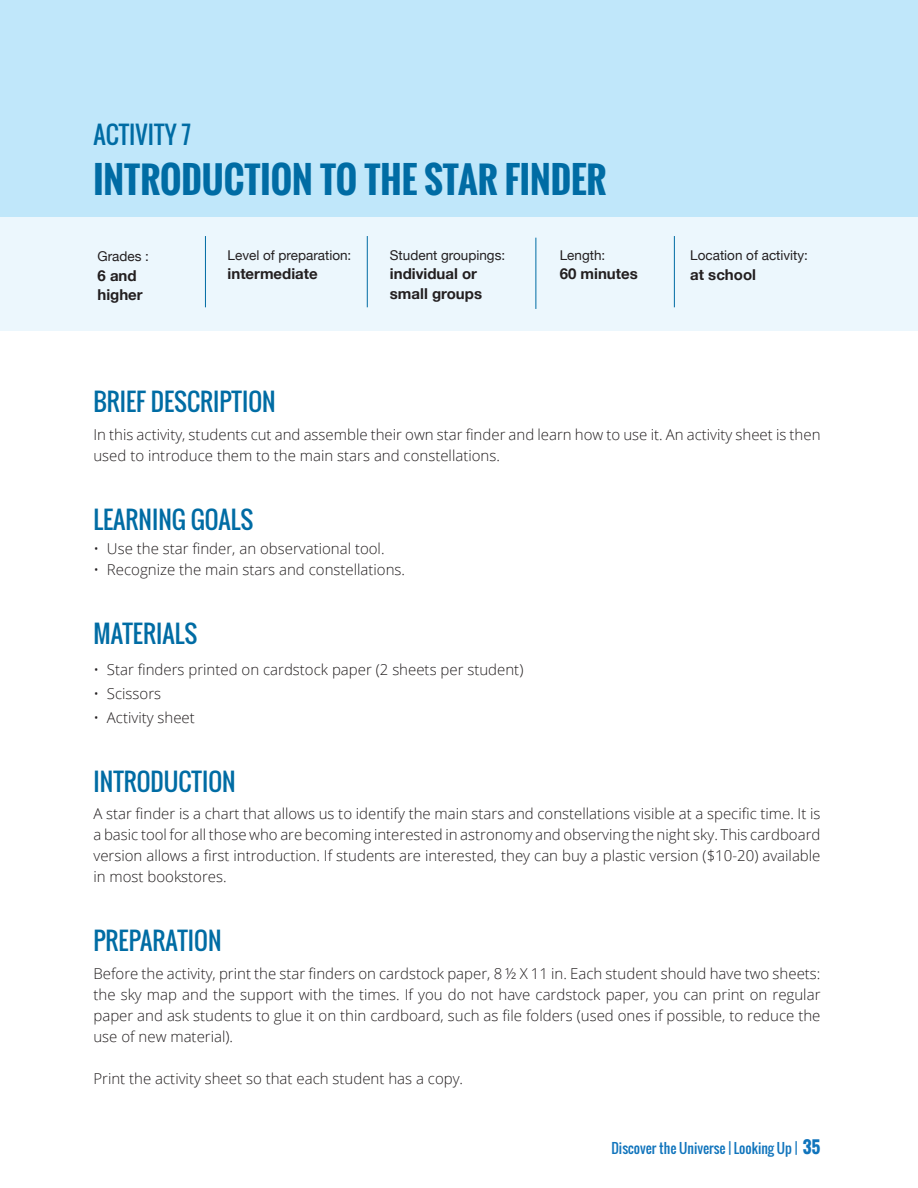
<style>
.page{position:relative;width:918px;height:1188px;background:#fff}
.page>*{position:absolute;margin:0;border:0;box-sizing:border-box;transform-origin:0 0}
.t1{font:700 36px "Oswald";color:#006ca4}
.t2{font:24px "Oswald";color:#006ca4}
.t3{font:300 15px/21px "Open Sans";color:#231f20;text-align:justify}
.t4{font:700 15px/19.5px "Helvetica Neue";color:#231f20}
.t5{font:13.5px "Helvetica Neue";color:#231f20}
.t6{font:13.5px "Oswald";color:#1074bc}
.s1{font-weight:700;font-size:16.5px}
</style>
<div class="page">
<div style="left:0;top:203px;width:918px;height:128px;background:#ecf7fd"></div>
<div style="left:0;top:0;width:918px;height:216px;background:#c0e7fa"></div>
<hr style="left:205px;top:236px;width:1px;height:71px;background:#006ca4">
<hr style="left:367px;top:236px;width:1px;height:71px;background:#006ca4">
<hr style="left:536px;top:238px;width:1px;height:71px;background:#006ca4">
<hr style="left:674px;top:236px;width:1px;height:71px;background:#006ca4">
<h2 class="t2" style="left:93px;top:117px;width:99px">ACTIVITY 7</h2>
<h1 class="t1" style="left:93px;top:153px;width:514px">INTRODUCTION TO THE STAR FINDER</h1>
<p class="t5" style="left:98px;top:247px;width:53px">Grades :</p>
<p class="t4" style="left:98px;top:266px;width:47px">6 and higher</p>
<p class="t5" style="left:228px;top:245px;width:125px">Level of preparation:</p>
<p class="t4" style="left:228px;top:264px;width:92px">intermediate</p>
<p class="t5" style="left:390px;top:245px;width:117px">Student groupings:</p>
<p class="t4" style="left:390px;top:264px;width:94px">individual or small groups</p>
<p class="t5" style="left:560px;top:245px;width:47px">Length:</p>
<p class="t4" style="left:560px;top:264px;width:80px">60 minutes</p>
<p class="t5" style="left:690px;top:246px;width:119px">Location of activity:</p>
<p class="t4" style="left:690px;top:265px;width:67px">at school</p>
<h2 class="t2" style="left:93px;top:384px;width:184px">BRIEF DESCRIPTION</h2>
<p class="t3" style="left:93px;top:424px;width:729px">In this activity, students cut and assemble their own star finder and learn how to use it. An activity sheet is then used to introduce them to the main stars and constellations.</p>
<h2 class="t2" style="left:93px;top:501px;width:162px">LEARNING GOALS</h2>
<p class="t3" style="left:93px;top:538px;width:293px">• Use the star finder, an observational tool.</p>
<p class="t3" style="left:93px;top:559px;width:313px">• Recognize the main stars and constellations.</p>
<h2 class="t2" style="left:93px;top:615px;width:105px">MATERIALS</h2>
<p class="t3" style="left:93px;top:658px;width:431px">• Star finders printed on cardstock paper (2 sheets per student)</p>
<p class="t3" style="left:93px;top:682px;width:69px">• Scissors</p>
<p class="t3" style="left:93px;top:706px;width:103px">• Activity sheet</p>
<h2 class="t2" style="left:93px;top:763px;width:144px">INTRODUCTION</h2>
<p class="t3" style="left:93px;top:803px;width:729px">A star finder is a chart that allows us to identify the main stars and constellations visible at a specific time. It is a basic tool for all those who are becoming interested in astronomy and observing the night sky. This cardboard version allows a first introduction. If students are interested, they can buy a plastic version ($10-20) available in most bookstores.</p>
<h2 class="t2" style="left:93px;top:923px;width:130px">PREPARATION</h2>
<p class="t3" style="left:93px;top:963px;width:729px">Before the activity, print the star finders on cardstock paper, 8 ½ X 11 in. Each student should have two sheets: the sky map and the support with the times. If you do not have cardstock paper, you can print on regular paper and ask students to glue it on thin cardboard, such as file folders (used ones if possible, to reduce the use of new material).</p>
<p class="t3" style="left:93px;top:1068px;width:371px">Print the activity sheet so that each student has a copy.</p>
<p class="t6" style="left:612px;top:1138px;width:210px">Discover the Universe | Looking Up | <span class="s1">35</span></p>
</div>
